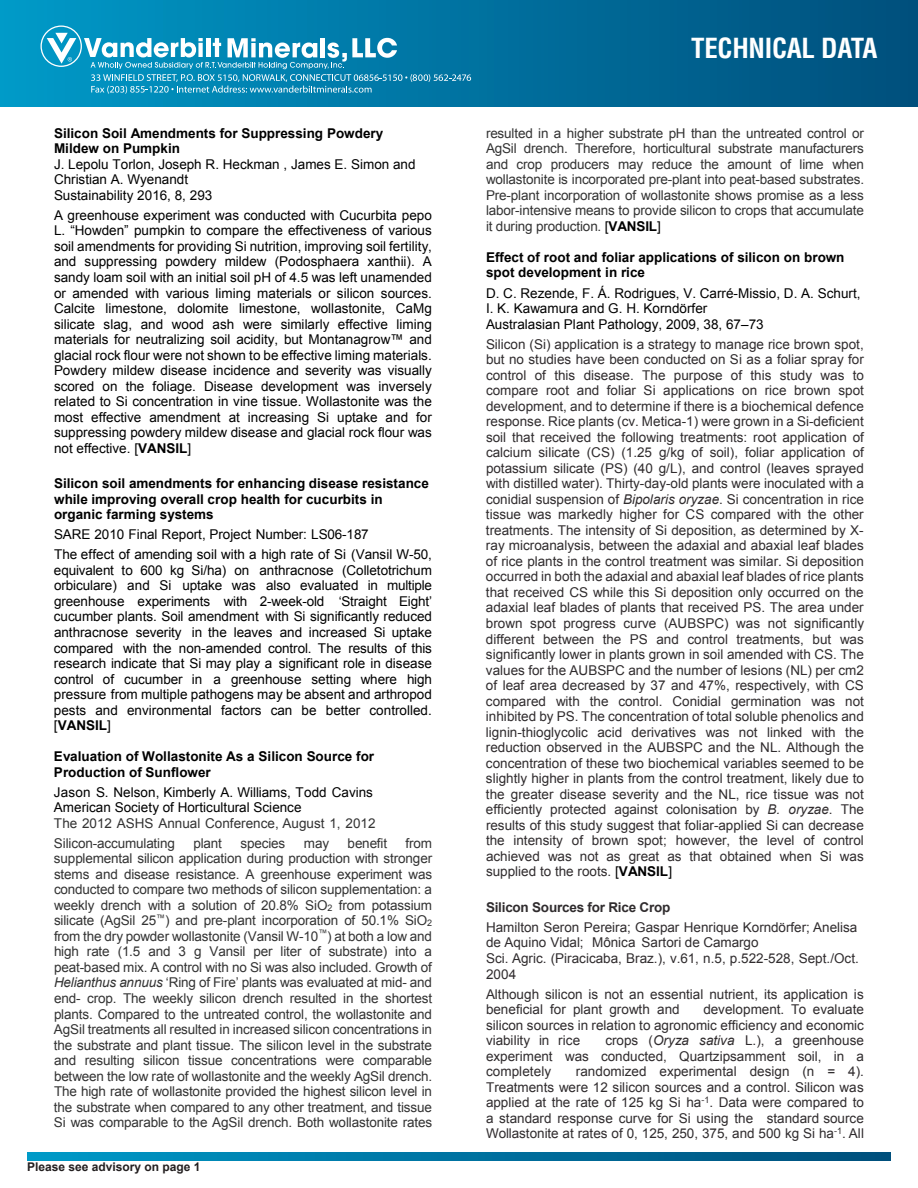
<style>
.page{position:relative;width:918px;height:1188px;background:#fff}
.page>*{position:absolute;margin:0;border:0;box-sizing:border-box;transform-origin:0 0}
.t1{font:700 condensed 27px "Helvetica";letter-spacing:-.01em;color:#fff}
.t2{font:13.5px/15.5px "Arial";color:#302c2e;text-align:justify}
.t3{font:13.5px/15.5px "Arial";color:#000}
.t4{font:13.5px/15.5px "Arial";letter-spacing:-.01em;color:#333;text-align:justify}
.t5{font:700 13.5px/15.5px "Arial";color:#000}
.t6{font:700 13.5px "Arial";letter-spacing:-.015em;color:#302c2e}
.t7{font:700 12px "Arial";color:#231f20}
.s1{font-weight:700}
.s2{font-size:9px}
.s3{font-style:italic}
.s4{color:#000}
.s5{font-weight:700;color:#000}
</style>
<div class="page">
<svg style="left:27px;top:1153px;width:864px;height:8px;background:#0073a1"></svg>
<div style="left:0;top:0;width:918px;height:107px;background:linear-gradient(to right,#0099c8,#004e7b)"></div>
<svg style="left:40px;top:26px;width:431px;height:68px;background:#2c98bf"></svg>
<p class="t5" style="left:54px;top:125px;width:331px">Silicon Soil Amendments for Suppressing Powdery<br>Mildew on Pumpkin</p>
<p class="t3" style="left:54px;top:156px;width:363px">J. Lepolu Torlon, Joseph R. Heckman , James E. Simon and<br>Christian A. Wyenandt<br>Sustainability 2016, 8, 293</p>
<p class="t3" style="left:54px;top:207px;width:380px;text-align:justify">A greenhouse experiment was conducted with Cucurbita pepo L. “Howden” pumpkin to compare the effectiveness of various soil amendments for providing Si nutrition, improving soil fertility, and suppressing powdery mildew (Podosphaera xanthii). A sandy loam soil with an initial soil pH of 4.5 was left unamended or amended with various liming materials or silicon sources.<br>Calcite limestone, dolomite limestone, wollastonite, CaMg silicate slag, and wood ash were similarly effective liming materials for neutralizing soil acidity, but Montanagrow™ and glacial rock flour were not shown to be effective liming materials.<br>Powdery mildew disease incidence and severity was visually scored on the foliage. Disease development was inversely related to Si concentration in vine tissue. Wollastonite was the most effective amendment at increasing Si uptake and for suppressing powdery mildew disease and glacial rock flour was not effective. [<span class="s1">VANSIL</span>]</p>
<p class="t5" style="left:54px;top:476px;width:376px">Silicon soil amendments for enhancing disease resistance while improving overall crop health for cucurbits in organic farming systems</p>
<p class="t3" style="left:54px;top:525px;width:379px;line-height:20px">SARE 2010 Final Report, Project Number: LS06-187<br>The effect of amending soil with a high rate of Si (Vansil W-50,</p>
<p class="t3" style="left:54px;top:563px;width:380px;text-align:justify">equivalent to 600 kg Si/ha) on anthracnose (Colletotrichum orbiculare) and Si uptake was also evaluated in multiple greenhouse experiments with 2-week-old ‘Straight Eight’ cucumber plants. Soil amendment with Si significantly reduced anthracnose severity in the leaves and increased Si uptake compared with the non-amended control. The results of this research indicate that Si may play a significant role in disease control of cucumber in a greenhouse setting where high pressure from multiple pathogens may be absent and arthropod pests and environmental factors can be better controlled. [<span class="s1">VANSIL</span>]</p>
<p class="t5" style="left:54px;top:749px;width:322px">Evaluation of Wollastonite As a Silicon Source for<br>Production of Sunflower</p>
<p class="t3" style="left:54px;top:784px;width:321px">Jason S. Nelson, Kimberly A. Williams, Todd Cavins<br>American Society of Horticultural Science</p>
<p class="t4" style="left:54px;top:813px;width:323px;line-height:20px">The 2012 ASHS Annual Conference, August 1, 2012<br>Silicon-accumulating</p>
<p class="t4" style="left:54px;top:835px;width:380px;text-indent:352px">from supplemental silicon application during production with stronger stems and disease resistance. A greenhouse experiment was conducted to compare two methods of silicon supplementation: a weekly drench with a solution of 20.8% SiO<span class="s2">2</span> from potassium silicate (AgSil 25<sup>™</sup>) and pre-plant incorporation of 50.1% SiO<span class="s2">2 </span>from the dry powder wollastonite (Vansil W-10<sup>™</sup>) at both a low and high rate (1.5 and 3 g Vansil per liter of substrate) into a peat-based mix. A control with no Si was also included. Growth of <span class="s3">Helianthus annuus</span> ‘Ring of Fire’ plants was evaluated at mid- and end- crop. The weekly silicon drench resulted in the shortest plants. Compared to the untreated control, the wollastonite and AgSil treatments all resulted in increased silicon concentrations in the substrate and plant tissue. The silicon level in the substrate and resulting silicon tissue concentrations were comparable between the low rate of wollastonite and the weekly AgSil drench.<br>The high rate of wollastonite provided the highest silicon level in the substrate when compared to any other treatment, and tissue Si was comparable to the AgSil drench. Both wollastonite rates</p>
<p class="t4" style="left:193px;top:835px;width:30px">plant</p>
<p class="t4" style="left:241px;top:835px;width:46px">species</p>
<p class="t4" style="left:304px;top:835px;width:27px">may</p>
<p class="t4" style="left:348px;top:835px;width:41px">benefit</p>
<p class="t7" style="left:27px;top:1159px;width:175px">Please see advisory on page 1</p>
<h1 class="t1" style="left:691px;top:32px;width:188px">TECHNICAL DATA</h1>
<p class="t4" style="left:486px;top:125px;width:380px">resulted in a higher substrate pH than the untreated control or AgSil drench. Therefore, horticultural substrate manufacturers and crop producers may reduce the amount of lime when wollastonite is incorporated pre-plant into peat-based substrates.<br>Pre-plant incorporation of wollastonite shows promise as a less labor-intensive means to provide silicon to crops that accumulate it during production. <span class="s4">[</span><span class="s5">VANSIL</span><span class="s4">]</span></p>
<p class="t5" style="left:486px;top:249px;width:360px">Effect of root and foliar applications of silicon on brown spot development in rice</p>
<p class="t3" style="left:486px;top:285px;width:376px">D. C. Rezende, F. Á. Rodrigues, V. Carré-Missio, D. A. Schurt,<br>I. K. Kawamura and G. H. Korndörfer<br>Australasian Plant Pathology, 2009, 38, 67–73</p>
<p class="t2" style="left:486px;top:336px;width:380px">Silicon (Si) application is a strategy to manage rice brown spot, but no studies have been conducted on Si as a foliar spray for control of this disease. The purpose of this study was to compare root and foliar Si applications on rice brown spot development, and to determine if there is a biochemical defence response. Rice plants (cv. Metica-1) were grown in a Si-deficient soil that received the following treatments: root application of calcium silicate (CS) (1.25 g/kg of soil), foliar application of potassium silicate (PS) (40 g/L), and control (leaves sprayed with distilled water). Thirty-day-old plants were inoculated with a conidial suspension of <span class="s3">Bipolaris oryzae</span>. Si concentration in rice tissue was markedly higher for CS compared with the other treatments. The intensity of Si deposition, as determined by X&shy;ray microanalysis, between the adaxial and abaxial leaf blades of rice plants in the control treatment was similar. Si deposition occurred in both the adaxial and abaxial leaf blades of rice plants that received CS while this Si deposition only occurred on the adaxial leaf blades of plants that received PS. The area under brown spot progress curve (AUBSPC) was not significantly different between the PS and control treatments, but was significantly lower in plants grown in soil amended with CS. The values for the AUBSPC and the number of lesions (NL) per cm2 of leaf area decreased by 37 and 47%, respectively, with CS compared with the control. Conidial germination was not inhibited by PS. The concentration of total soluble phenolics and lignin-thioglycolic acid derivatives was not linked with the reduction observed in the AUBSPC and the NL. Although the concentration of these two biochemical variables seemed to be slightly higher in plants from the control treatment, likely due to the greater disease severity and the NL, rice tissue was not efficiently protected against colonisation by <span class="s3">B. oryzae</span>. The results of this study suggest that foliar-applied Si can decrease the intensity of brown spot; however, the level of control achieved was not as great as that obtained when Si was supplied to the roots. <span class="s4">[</span><span class="s5">VANSIL</span><span class="s4">]</span></p>
<p class="t6" style="left:486px;top:900px;width:186px">Silicon Sources for Rice Crop</p>
<p class="t2" style="left:486px;top:920px;width:374px;text-align:left">Hamilton Seron Pereira; Gaspar Henrique Korndörfer; Anelisa de Aquino Vidal; Mônica Sartori de Camargo<br>Sci. Agric. (Piracicaba, Braz.), v.61, n.5, p.522-528, Sept./Oct.<br>2004</p>
<p class="t2" style="left:486px;top:986px;width:379px">Although silicon is not an essential nutrient, its application is beneficial for plant growth and</p>
<p class="t2" style="left:486px;top:1002px;width:380px;text-indent:217px">development. To evaluate silicon sources in relation to agronomic efficiency and economic viability in rice</p>
<p class="t2" style="left:486px;top:1033px;width:379px;text-indent:119px">crops (<span class="s3">Oryza sativa</span> L.), a greenhouse experiment was conducted, Quartzipsamment soil, in a completely</p>
<p class="t2" style="left:486px;top:1064px;width:380px;text-indent:90px">randomized experimental design (n = 4).<br>Treatments were 12 silicon sources and a control. Silicon was applied at the rate of 125 kg Si ha<sup>-1</sup>. Data were compared to a standard response curve for Si using the standard source Wollastonite at rates of 0, 125, 250, 375, and 500 kg Si ha<sup>-1</sup>. All</p>
</div>
